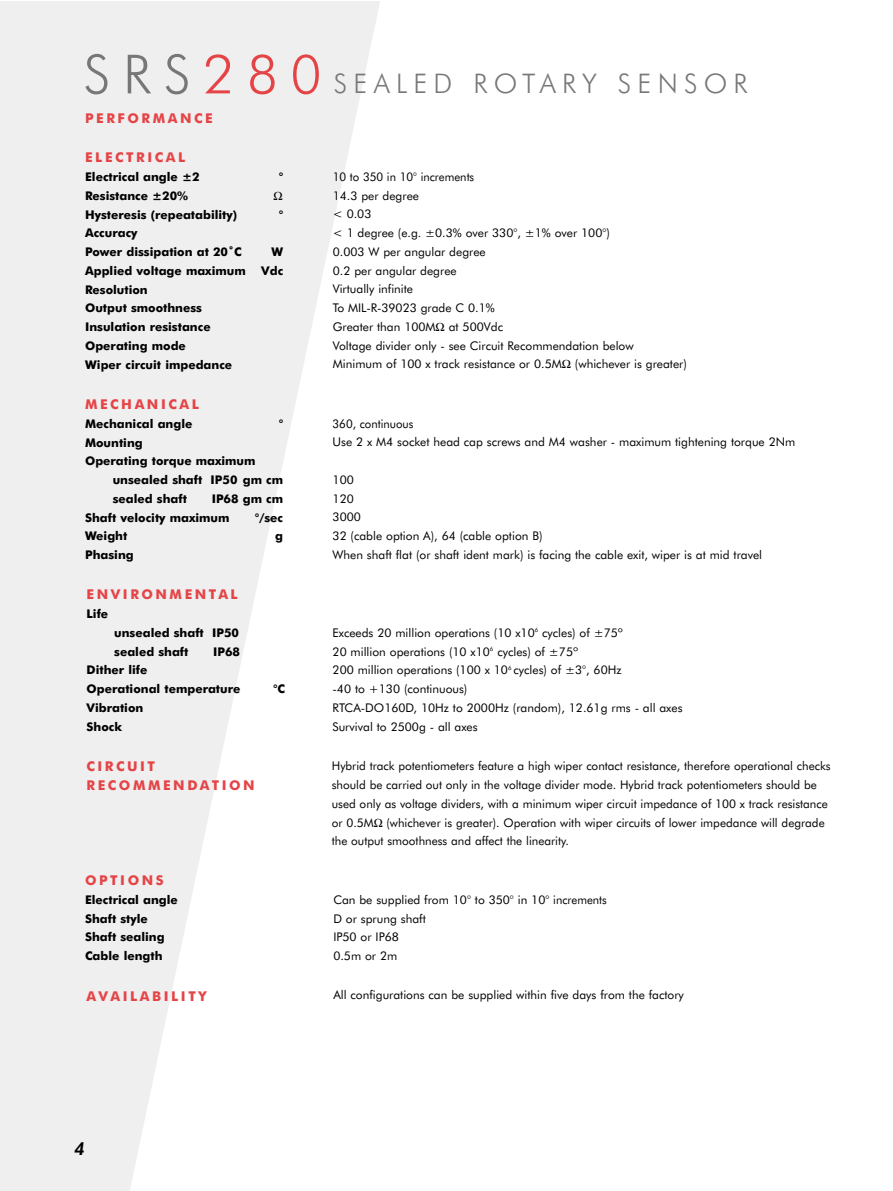
<style>
.page{position:relative;width:893px;height:1191px;background:#fff}
.page>*{position:absolute;margin:0;border:0;box-sizing:border-box;transform-origin:0 0}
.t1{font:300 27px "Futura BT";letter-spacing:.23em;color:#777}
.t2{font:italic 800 18px "Futura BT";color:#000}
.t3{font:700 13.5px/18.8px "Futura BT";letter-spacing:.19em;color:#e54447}
.t4{font:12px/18.8px "Futura BT";color:#000}
.t5{font:700 12px/18.8px "Futura BT";color:#000}
.t6{font:12px/18.8px "Futura BT";color:#000;scale:.95 1}
.s1{font-size:54px}
.s2{font-size:54px;color:#e54447}
</style>
<div class="page">
<svg style="left:0;top:2px;width:380px;height:1189px;fill:#efefef"></svg>
<svg style="left:274px;top:192px;width:8px;height:8px"></svg>
<svg style="left:374px;top:818px;width:6px;height:9px"></svg>
<h1 class="t1" style="left:84px;top:74px;width:665px"><span class="s1">SRS</span><span class="s2">280</span> SEALED ROTARY SENSOR</h1>
<p class="t3" style="left:85px;top:110px;width:129px">PERFORMANCE</p>
<p class="t3" style="left:85px;top:150px;width:102px">ELECTRICAL</p>
<p class="t5" style="left:85px;top:169px;width:116px">Electrical angle ±2</p>
<p class="t5" style="left:279px;top:169px;width:5px">°</p>
<p class="t5" style="left:85px;top:188px;width:154px">Resistance ±20%<br>Hysteresis (repeatability)</p>
<p class="t5" style="left:279px;top:206px;width:5px">°</p>
<p class="t5" style="left:85px;top:225px;width:158px">Accuracy<br>Power dissipation at 20˚C</p>
<p class="t5" style="left:271px;top:244px;width:13px">W</p>
<p class="t5" style="left:85px;top:263px;width:162px">Applied voltage maximum</p>
<p class="t5" style="left:261px;top:263px;width:23px">Vdc</p>
<p class="t5" style="left:85px;top:281px;width:149px">Resolution<br>Output smoothness<br>Insulation resistance<br>Operating mode<br>Wiper circuit impedance</p>
<p class="t3" style="left:85px;top:397px;width:115px">MECHANICAL</p>
<p class="t5" style="left:85px;top:416px;width:109px">Mechanical angle</p>
<p class="t5" style="left:279px;top:416px;width:5px">°</p>
<p class="t5" style="left:85px;top:434px;width:59px">Mounting</p>
<p class="t5" style="left:85px;top:453px;width:172px">Operating torque maximum</p>
<p class="t5" style="left:113px;top:472px;width:172px">unsealed shaft IP50 gm cm</p>
<p class="t5" style="left:113px;top:491px;width:76px">sealed shaft</p>
<p class="t5" style="left:85px;top:491px;width:199px;text-indent:127px">IP68 gm cm<br>Shaft velocity maximum</p>
<p class="t5" style="left:255px;top:509px;width:30px">°/sec</p>
<p class="t5" style="left:85px;top:528px;width:44px">Weight</p>
<p class="t5" style="left:275px;top:528px;width:9px">g</p>
<p class="t5" style="left:85px;top:547px;width:50px">Phasing</p>
<p class="t3" style="left:87px;top:587px;width:153px">ENVIRONMENTAL</p>
<p class="t5" style="left:87px;top:606px;width:23px">Life</p>
<p class="t5" style="left:114px;top:625px;width:126px">unsealed shaft IP50 sealed shaft</p>
<p class="t5" style="left:213px;top:643px;width:28px">IP68</p>
<p class="t5" style="left:87px;top:662px;width:155px">Dither life<br>Operational temperature</p>
<p class="t5" style="left:87px;top:700px;width:58px">Vibration<br>Shock</p>
<p class="t3" style="left:87px;top:758px;width:170px">CIRCUIT<br>RECOMMENDATION</p>
<p class="t5" style="left:273px;top:681px;width:13px">°C</p>
<p class="t6" style="left:333px;top:169px;width:374px">10 to 350 in 10° increments<br>14.3 per degree<br>&lt; 0.03<br>&lt; 1 degree (e.g. ±0.3% over 330°, ±1% over 100°)<br>0.003 W per angular degree<br>0.2 per angular degree<br>Virtually infinite<br>To MIL-R-39023 grade C 0.1%<br>Greater than 100M at 500Vdc<br>Voltage divider only - see Circuit Recommendation below<br>Minimum of 100 x track resistance or 0.5M (whichever is greater)</p>
<p class="t6" style="left:332px;top:415px;width:488px">360, continuous<br>Use 2 x M4 socket head cap screws and M4 washer - maximum tightening torque 2Nm</p>
<p class="t4" style="left:332px;top:472px;width:431px">100<br>120<br>3000<br>32 (cable option A), 64 (cable option B)<br>When shaft flat (or shaft ident mark) is facing the cable exit, wiper is at mid travel</p>
<p class="t4" style="left:332px;top:625px;width:351px">Exceeds 20 million operations (10 x10<sup>6</sup> cycles) of ±75º<br>20 million operations (10 x10<sup>6</sup> cycles) of ±75º<br>200 million operations (100 x 10<sup>6</sup> cycles) of ±3°, 60Hz<br>-40 to +130 (continuous)<br>RTCA-DO160D, 10Hz to 2000Hz (random), 12.61g rms - all axes Survival to 2500g - all axes</p>
<p class="t4" style="left:332px;top:758px;width:500px">Hybrid track potentiometers feature a high wiper contact resistance, therefore operational checks should be carried out only in the voltage divider mode. Hybrid track potentiometers should be used only as voltage dividers, with a minimum wiper circuit impedance of 100 x track resistance or 0.5M (whichever is greater). Operation with wiper circuits of lower impedance will degrade the output smoothness and affect the linearity.</p>
<p class="t3" style="left:85px;top:872px;width:80px">OPTIONS</p>
<p class="t5" style="left:85px;top:892px;width:94px">Electrical angle<br>Shaft style<br>Shaft sealing<br>Cable length</p>
<p class="t4" style="left:333px;top:892px;width:275px">Can be supplied from 10° to 350° in 10° increments<br>D or sprung shaft<br>IP50 or IP68<br>0.5m or 2m</p>
<p class="t3" style="left:87px;top:988px;width:121px">AVAILABILITY</p>
<p class="t4" style="left:333px;top:987px;width:352px">All configurations can be supplied within five days from the factory</p>
<h2 class="t2" style="left:74px;top:1142px;width:12px">4</h2>
</div>
